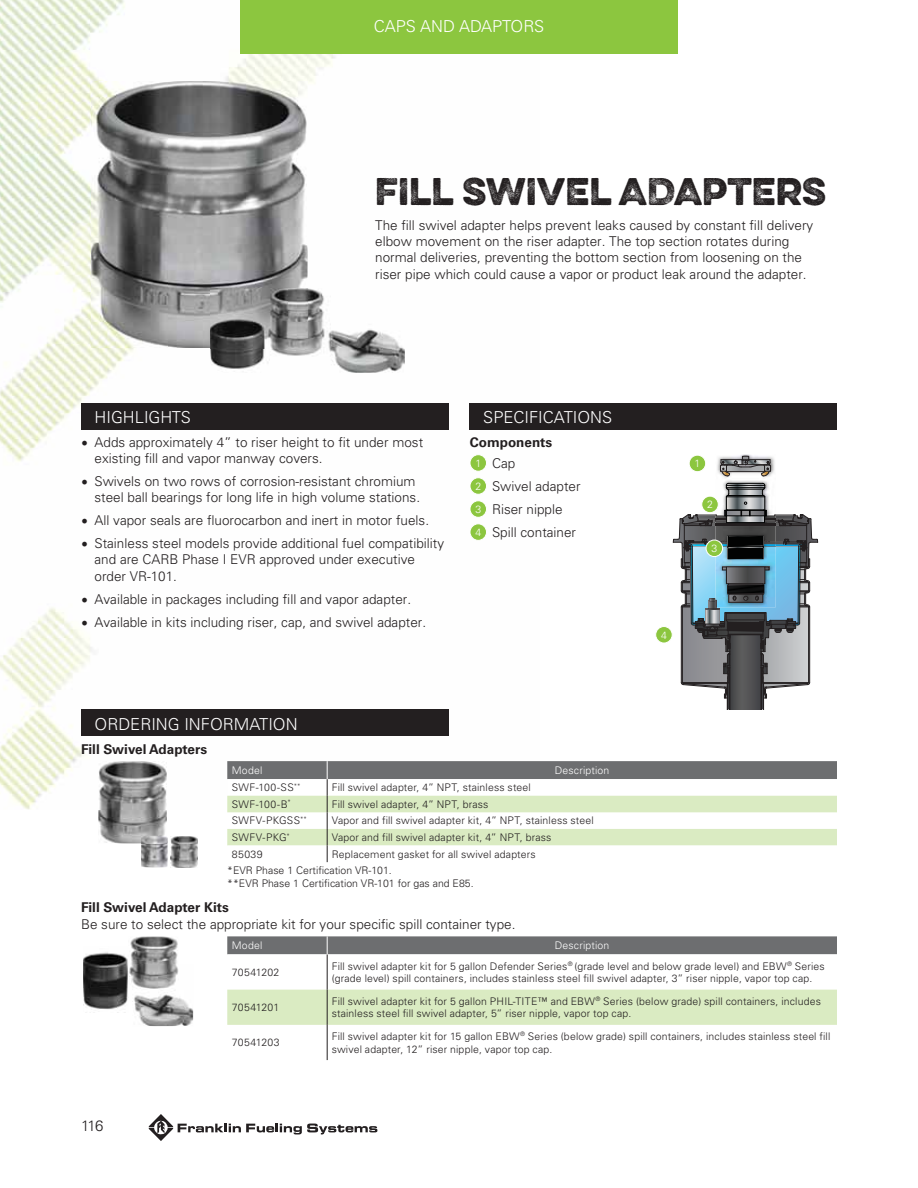
<style>
.page{position:relative;width:918px;height:1188px;background:#fff}
.page>*{position:absolute;margin:0;border:0;box-sizing:border-box;transform-origin:0 0}
.t1{font:34.5px "Eveleth Dot";color:#231f20}
.t2{font:300 16.5px "Univers LT Std";color:#fff}
.t3{font:300 15px "Univers LT Std";color:#231f20}
.t4{font:300 13.5px/16.2px "Univers LT Std";color:#231f20}
.t5{font:700 13.5px "Univers LT Std";color:#231f20}
.t6{font:300 10.5px/12.6px "Univers LT Std";letter-spacing:.015em;color:#231f20}
.t7{font:300 10.5px/23.1px "Univers LT Std";letter-spacing:.015em;color:#fff;text-align:justify}
.t8{font:300 10.5px "Univers LT Std";letter-spacing:.035em;color:#231f20}
.s1{font-family:"Minion Pro";font-weight:400;font-size:18px}
</style>
<div class="page">
<img style="left:0;top:0;width:480px;height:810px">
<div style="left:240px;top:0;width:438px;height:54px;background:#8cc63f"></div>
<svg style="left:149px;top:1114px;width:228px;height:27px"></svg>
<div style="left:81px;top:403px;width:367px;height:27px;background:#231f20"></div>
<div style="left:470px;top:403px;width:367px;height:27px;background:#231f20"></div>
<div style="left:470px;top:455px;width:17px;height:16px;background:#8cc63f;border-radius:50%"></div>
<div style="left:470px;top:455px;width:17px;height:16px;border:1px solid #fff;border-radius:50%"></div>
<div style="left:470px;top:478px;width:17px;height:16px;background:#8cc63f;border-radius:50%"></div>
<div style="left:470px;top:478px;width:17px;height:16px;border:1px solid #fff;border-radius:50%"></div>
<div style="left:470px;top:501px;width:17px;height:16px;background:#8cc63f;border-radius:50%"></div>
<div style="left:470px;top:501px;width:17px;height:17px;border:1px solid #fff;border-radius:50%"></div>
<div style="left:470px;top:524px;width:17px;height:16px;background:#8cc63f;border-radius:50%"></div>
<div style="left:470px;top:524px;width:17px;height:17px;border:1px solid #fff;border-radius:50%"></div>
<svg style="left:227px;top:761px;width:610px;height:101px"></svg>
<div style="left:81px;top:709px;width:367px;height:27px;background:#231f20"></div>
<svg style="left:227px;top:954px;width:610px;height:106px"></svg>
<div style="left:227px;top:990px;width:610px;height:35px;background:#daebc2"></div>
<hr style="left:327px;top:954px;width:1px;height:36px;background:#231f20">
<hr style="left:327px;top:990px;width:1px;height:35px;background:#231f20">
<hr style="left:327px;top:1025px;width:1px;height:35px;background:#231f20">
<div style="left:227px;top:936px;width:610px;height:18px;background:#6d6e70"></div>
<img style="left:91px;top:81px;width:217px;height:267px">
<img style="left:210px;top:288px;width:195px;height:85px">
<img style="left:210px;top:288px;width:98px;height:60px">
<img style="left:98px;top:761px;width:69px;height:82px">
<img style="left:141px;top:837px;width:27px;height:30px">
<img style="left:141px;top:836px;width:26px;height:7px">
<img style="left:171px;top:836px;width:26px;height:31px">
<img style="left:129px;top:936px;width:49px;height:66px">
<img style="left:83px;top:952px;width:45px;height:58px">
<img style="left:134px;top:970px;width:59px;height:56px">
<img style="left:133px;top:964px;width:45px;height:38px">
<img style="left:717px;top:455px;width:58px;height:28px">
<svg style="left:720px;top:456px;width:51px;height:20px"></svg>
<svg style="left:673px;top:483px;width:145px;height:226px"></svg>
<div style="left:689px;top:455px;width:17px;height:17px;background:#8cc63f;border-radius:50%"></div>
<div style="left:689px;top:455px;width:17px;height:17px;border:1px solid #fff;border-radius:50%"></div>
<div style="left:702px;top:496px;width:16px;height:17px;background:#8cc63f;border-radius:50%"></div>
<div style="left:702px;top:496px;width:16px;height:17px;border:1px solid #fff;border-radius:50%"></div>
<div style="left:706px;top:540px;width:17px;height:17px;background:#8cc63f;border-radius:50%"></div>
<div style="left:706px;top:540px;width:17px;height:17px;border:1px solid #fff;border-radius:50%"></div>
<div style="left:656px;top:627px;width:16px;height:16px;background:#8cc63f;border-radius:50%"></div>
<div style="left:656px;top:626px;width:16px;height:17px;border:1px solid #fff;border-radius:50%"></div>
<h2 class="t2" style="left:374px;top:20px;width:172px">CAPS AND ADAPTORS</h2>
<h1 class="t1" style="left:375px;top:173px;width:453px">FILL SWIVEL ADAPTERS</h1>
<p class="t4" style="left:375px;top:218px;width:440px">The fill swivel adapter helps prevent leaks caused by constant fill delivery elbow movement on the riser adapter. The top section rotates during normal deliveries, preventing the bottom section from loosening on the riser pipe which could cause a vapor or product leak around the adapter.</p>
<h2 class="t2" style="left:94px;top:411px;width:98px">HIGHLIGHTS</h2>
<p class="t4" style="left:94px;top:435px;width:330px;text-indent:-14px"><span class="s1">•</span> Adds approximately 4” to riser height to fit under most existing fill and vapor manway covers.</p>
<p class="t4" style="left:94px;top:474px;width:327px;text-indent:-14px"><span class="s1">•</span> Swivels on two rows of corrosion-resistant chromium steel ball bearings for long life in high volume stations.</p>
<p class="t4" style="left:81px;top:514px;width:350px"><span class="s1">•</span> All vapor seals are fluorocarbon and inert in motor fuels.</p>
<p class="t4" style="left:94px;top:537px;width:351px;text-indent:-14px"><span class="s1">•</span> Stainless steel models provide additional fuel compatibility and are CARB Phase I EVR approved under executive order VR-101.</p>
<p class="t4" style="left:81px;top:592px;width:332px"><span class="s1">•</span> Available in packages including fill and vapor adapter.</p>
<p class="t4" style="left:81px;top:615px;width:347px"><span class="s1">•</span> Available in kits including riser, cap, and swivel adapter.</p>
<h2 class="t2" style="left:483px;top:411px;width:130px">SPECIFICATIONS</h2>
<p class="t5" style="left:470px;top:437px;width:84px">Components</p>
<p class="t4" style="left:479px;top:456px;width:38px"><span class="s1">•</span> Cap</p>
<p class="t4" style="left:479px;top:479px;width:104px"><span class="s1">•</span> Swivel adapter</p>
<p class="t4" style="left:479px;top:502px;width:86px"><span class="s1">•</span> Riser nipple</p>
<p class="t4" style="left:479px;top:525px;width:99px"><span class="s1">•</span> Spill container</p>
<p class="t7" style="left:475px;top:452px;width:7px">1<br>2<br>3<br>4</p>
<h2 class="t2" style="left:94px;top:718px;width:205px">ORDERING INFORMATION</h2>
<p class="t5" style="left:81px;top:744px;width:128px">Fill Swivel Adapters</p>
<p class="t7" style="left:232px;top:760px;width:32px">Model</p>
<p class="t7" style="left:555px;top:760px;width:56px">Description</p>
<p class="t6" style="left:232px;top:782px;width:70px">SWF-100-SS<sup>**</sup></p>
<p class="t6" style="left:332px;top:782px;width:201px">Fill swivel adapter, 4” NPT, stainless steel</p>
<p class="t6" style="left:232px;top:799px;width:61px">SWF-100-B<sup>*</sup></p>
<p class="t6" style="left:332px;top:799px;width:158px">Fill swivel adapter, 4” NPT, brass</p>
<p class="t8" style="left:232px;top:817px;width:77px">SWFV-PKGSS<sup>**</sup></p>
<p class="t6" style="left:332px;top:815px;width:264px">Vapor and fill swivel adapter kit, 4” NPT, stainless steel</p>
<p class="t6" style="left:232px;top:832px;width:60px">SWFV-PKG<sup>*</sup></p>
<p class="t6" style="left:332px;top:832px;width:221px">Vapor and fill swivel adapter kit, 4” NPT, brass</p>
<p class="t6" style="left:232px;top:849px;width:32px">85039</p>
<p class="t6" style="left:332px;top:849px;width:205px">Replacement gasket for all swivel adapters</p>
<p class="t6" style="left:227px;top:865px;width:248px">*EVR Phase 1 Certification VR-101.<br>**EVR Phase 1 Certification VR-101 for gas and E85.</p>
<p class="t4" style="left:81px;top:917px;width:436px">Be sure to select the appropriate kit for your specific spill container type.</p>
<p class="t5" style="left:81px;top:902px;width:149px">Fill Swivel Adapter Kits</p>
<p class="t7" style="left:695px;top:453px;width:7px">1</p>
<p class="t7" style="left:707px;top:494px;width:7px">2</p>
<p class="t7" style="left:711px;top:538px;width:7px">3</p>
<p class="t7" style="left:661px;top:624px;width:7px">4</p>
<h3 class="t3" style="left:81px;top:1120px;width:24px">116</h3>
<p class="t7" style="left:232px;top:935px;width:32px">Model</p>
<p class="t7" style="left:555px;top:935px;width:56px">Description</p>
<p class="t6" style="left:232px;top:967px;width:49px">70541202</p>
<p class="t6" style="left:332px;top:960px;width:495px">Fill swivel adapter kit for 5 gallon Defender Series<sup>®</sup> (grade level and below grade level) and EBW<sup>®</sup> Series (grade level) spill containers, includes stainless steel fill swivel adapter, 3” riser nipple, vapor top cap.</p>
<p class="t6" style="left:232px;top:1002px;width:49px">70541201</p>
<p class="t6" style="left:332px;top:996px;width:491px">Fill swivel adapter kit for 5 gallon PHIL-TITE™ and EBW<sup>®</sup> Series (below grade) spill containers, includes stainless steel fill swivel adapter, 5” riser nipple, vapor top cap.</p>
<p class="t6" style="left:232px;top:1037px;width:49px">70541203</p>
<p class="t6" style="left:332px;top:1031px;width:500px">Fill swivel adapter kit for 15 gallon EBW<sup>®</sup> Series (below grade) spill containers, includes stainless steel fill swivel adapter, 12” riser nipple, vapor top cap.</p>
</div>
